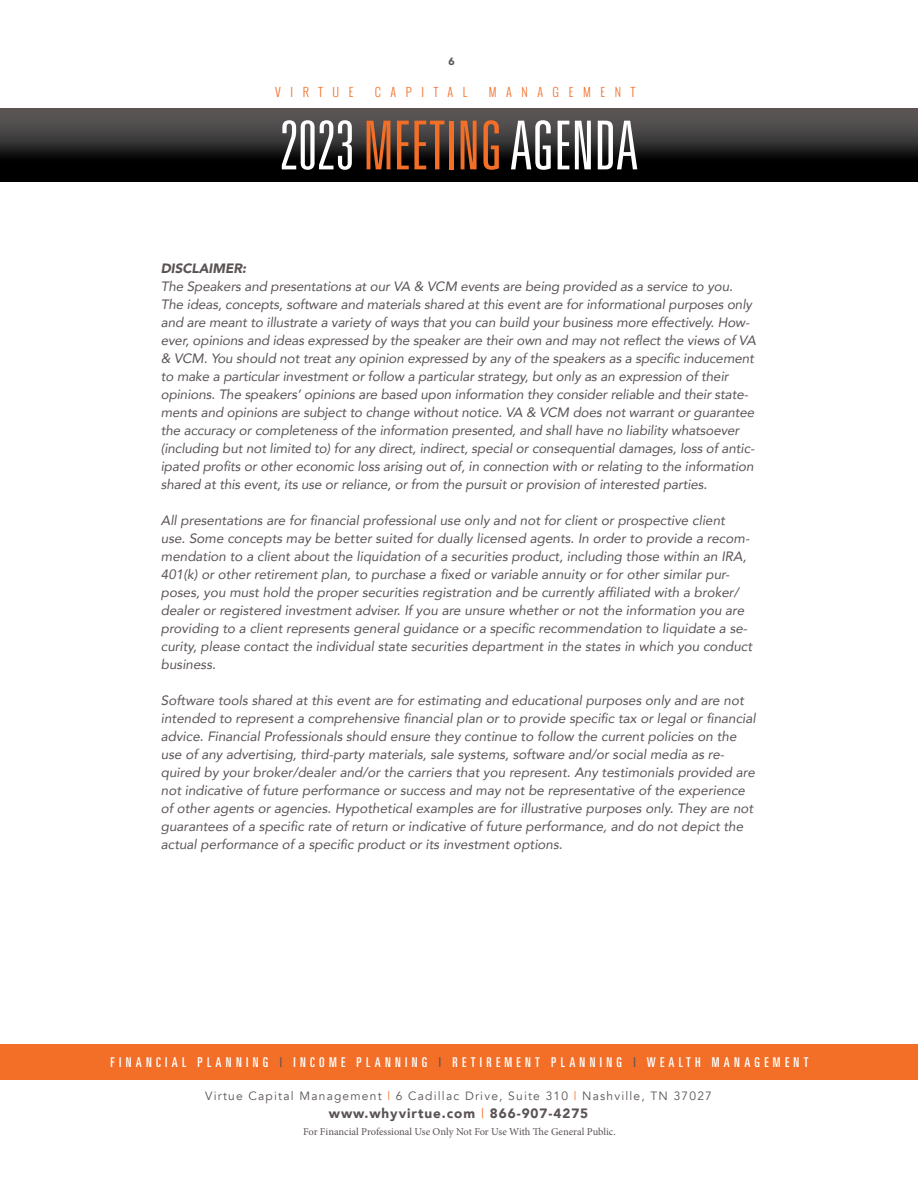
<style>
.page{position:relative;width:918px;height:1188px;background:#fff}
.page>*{position:absolute;margin:0;border:0;box-sizing:border-box;transform-origin:0 0}
.t1{font:300 ultra-condensed 67.5px "Univers LT Std";color:#fff}
.t2{font:italic 13.5px/18px "Avenir";color:#5b5353}
.t3{font:ultra-condensed 13.5px "Univers LT Std";letter-spacing:.32em;color:#fff}
.t4{font:900 13.5px "Avenir";letter-spacing:.07em;color:#5b5353}
.t5{font:italic 900 13.5px "Avenir";letter-spacing:-.01em;color:#5b5353}
.t6{font:12px "Avenir";letter-spacing:.1em;color:#5b5353}
.t7{font:300 12px "Oswald";letter-spacing:.8em;color:#f36e27}
.t8{font:10.5px "Minion Pro";letter-spacing:-.005em;color:#5b5353}
.t9{font:900 10.5px "Avenir";color:#5b5353}
.s1{color:#f36e27}
.s2{color:#5b5353}
.s3{font-weight:400;color:#f36e27}
</style>
<div class="page">
<div style="left:0;top:1044px;width:918px;height:36px;background:#f36e27"></div>
<div style="left:0;top:109px;width:918px;height:73px;background:linear-gradient(to bottom,#676262,#000)"></div>
<p class="t9" style="left:449px;top:52px;width:8px">6</p>
<p class="t7" style="left:275px;top:84px;width:80px">VIRTUE</p>
<p class="t7" style="left:375px;top:84px;width:94px">CAPITAL</p>
<p class="t7" style="left:489px;top:84px;width:148px">MANAGEMENT</p>
<h1 class="t1" style="left:280px;top:110px;width:360px">2023 <span class="s1">MEETING</span> AGENDA</h1>
<p class="t5" style="left:161px;top:257px;width:87px">DISCLAIMER:</p>
<p class="t2" style="left:161px;top:277px;width:597px">The Speakers and presentations at our VA &amp; VCM events are being provided as a service to you.<br>The ideas, concepts, software and materials shared at this event are for informational purposes only and are meant to illustrate a variety of ways that you can build your business more effectively. How&shy;ever, opinions and ideas expressed by the speaker are their own and may not reflect the views of VA &amp; VCM. You should not treat any opinion expressed by any of the speakers as a specific inducement to make a particular investment or follow a particular strategy, but only as an expression of their opinions. The speakers’ opinions are based upon information they consider reliable and their state&shy;ments and opinions are subject to change without notice. VA &amp; VCM does not warrant or guarantee the accuracy or completeness of the information presented, and shall have no liability whatsoever (including but not limited to) for any direct, indirect, special or consequential damages, loss of antic&shy;ipated profits or other economic loss arising out of, in connection with or relating to the information shared at this event, its use or reliance, or from the pursuit or provision of interested parties.</p>
<p class="t2" style="left:161px;top:511px;width:593px">All presentations are for financial professional use only and not for client or prospective client use. Some concepts may be better suited for dually licensed agents. In order to provide a recom&shy;mendation to a client about the liquidation of a securities product, including those within an IRA, 401(k) or other retirement plan, to purchase a fixed or variable annuity or for other similar pur&shy;poses, you must hold the proper securities registration and be currently affiliated with a broker/ dealer or registered investment adviser. If you are unsure whether or not the information you are providing to a client represents general guidance or a specific recommendation to liquidate a se&shy;curity, please contact the individual state securities department in the states in which you conduct business.</p>
<p class="t2" style="left:161px;top:691px;width:596px">Software tools shared at this event are for estimating and educational purposes only and are not intended to represent a comprehensive financial plan or to provide specific tax or legal or financial advice. Financial Professionals should ensure they continue to follow the current policies on the use of any advertising, third-party materials, sale systems, software and/or social media as re&shy;quired by your broker/dealer and/or the carriers that you represent. Any testimonials provided are not indicative of future performance or success and may not be representative of the experience of other agents or agencies. Hypothetical examples are for illustrative purposes only. They are not guarantees of a specific rate of return or indicative of future performance, and do not depict the actual performance of a specific product or its investment options.</p>
<p class="t3" style="left:111px;top:1054px;width:699px">FINANCIAL PLANNING <span class="s2">|</span> INCOME PLANNING <span class="s2">|</span> RETIREMENT PLANNING <span class="s2">|</span> WEALTH MANAGEMENT</p>
<p class="t6" style="left:205px;top:1089px;width:508px">Virtue Capital Management <span class="s1">|</span> 6 Cadillac Drive, Suite 310 <span class="s1">|</span> Nashville, TN 37027</p>
<p class="t4" style="left:329px;top:1102px;width:261px">www.whyvirtue.com <span class="s3">|</span> 866-907-4275</p>
<p class="t8" style="left:303px;top:1124px;width:314px">For Financial Professional Use Only Not For Use With The General Public.</p>
</div>
